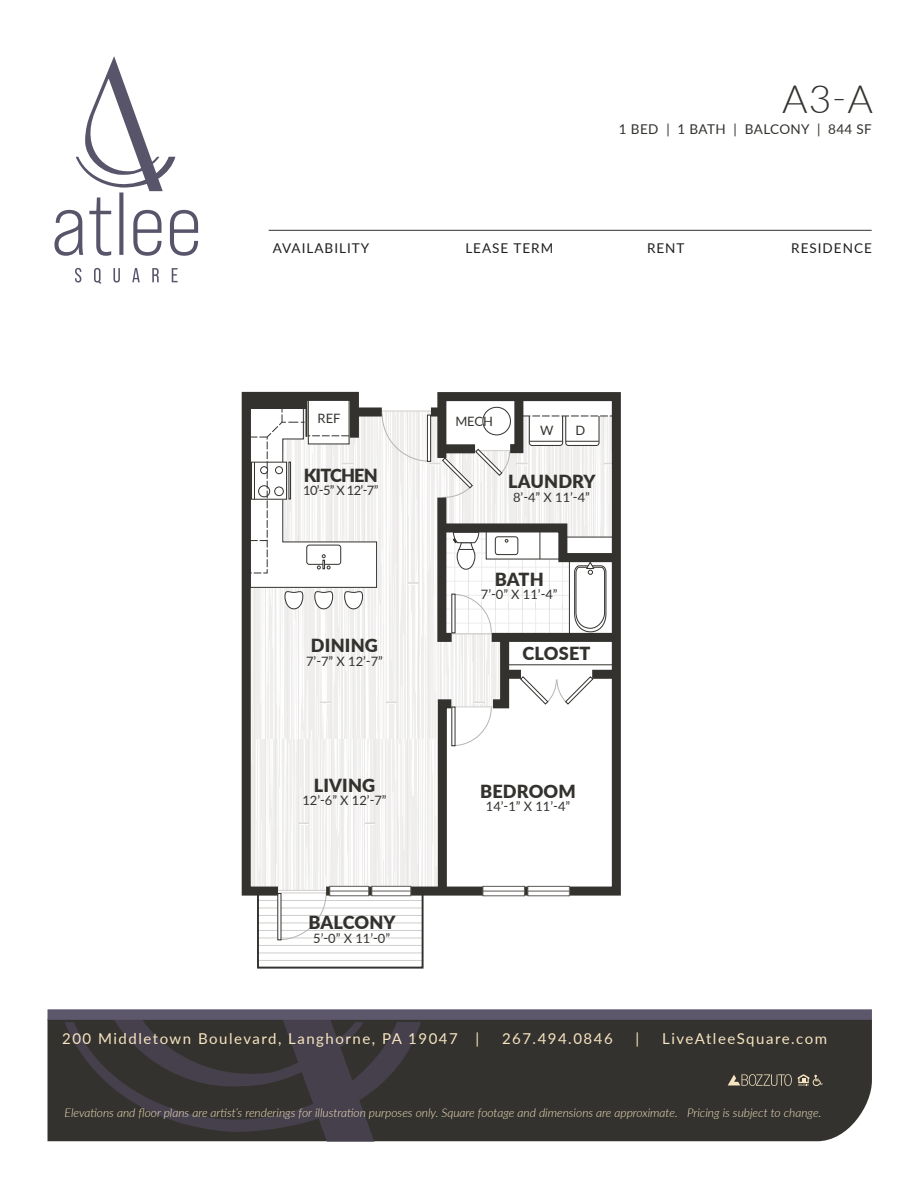
<style>
.page{position:relative;width:919px;height:1190px;background:#fff}
.page>*{position:absolute;margin:0;border:0;box-sizing:border-box;transform-origin:0 0}
.t1{font:300 39px "Lato";color:#33322e}
.t2{font:900 18px "Lato";letter-spacing:.01em;color:#33322e}
.t3{font:900 18px "Lato";letter-spacing:-.05em;color:#33322e}
.t4{font:15px "Lato";letter-spacing:.1em;color:#f7e4c0}
.t5{font:13.5px "Lato";letter-spacing:.075em;color:#231f20}
.t6{font:13.5px "Lato";letter-spacing:.025em;color:#33322e}
.t7{font:12.9px "Lato";color:#33322e}
.t8{font:italic 300 12px "Lato";color:#f7e4c0}
</style>
<div class="page">
<div style="left:47px;top:1020px;width:824px;height:121px;background:#33322e"></div>
<svg style="left:65px;top:1020px;width:356px;height:121px"></svg>
<hr style="left:268px;top:230px;width:603px;height:1px;background:#33322e">
<svg style="left:54px;top:56px;width:144px;height:228px"></svg>
<div style="left:47px;top:1009px;width:824px;height:11px;background:#5d576b"></div>
<svg style="left:727px;top:1074px;width:64px;height:11px"></svg>
<svg style="left:797px;top:1074px;width:25px;height:12px"></svg>
<hr style="left:258px;top:960px;width:164px;height:1px;background:#d0cecc">
<hr style="left:258px;top:952px;width:164px;height:1px;background:#d0cecc">
<hr style="left:258px;top:945px;width:164px;height:1px;background:#d0cecc">
<svg style="left:241px;top:391px;width:6px;height:505px"></svg>
<svg style="left:247px;top:391px;width:374px;height:549px"></svg>
<div style="left:356px;top:407px;width:26px;height:9px;background:#33322e"></div>
<div style="left:431px;top:407px;width:11px;height:9px;background:#33322e"></div>
<div style="left:592px;top:670px;width:22px;height:9px;background:#33322e"></div>
<div style="left:507px;top:670px;width:14px;height:9px;background:#33322e"></div>
<hr style="left:305px;top:400px;width:2px;height:37px;background:#33322e">
<div style="left:257px;top:889px;width:166px;height:79px;border:2px solid #33322e"></div>
<div style="left:247px;top:398px;width:59px;height:10px;background:#33322e"></div>
<svg style="left:373px;top:888px;width:36px;height:6px"></svg>
<div style="left:371px;top:886px;width:40px;height:10px;border:1px solid #5f5b57"></div>
<hr style="left:371px;top:891px;width:39px;height:1px;background:#5f5b57">
<svg style="left:331px;top:888px;width:36px;height:6px"></svg>
<div style="left:329px;top:886px;width:40px;height:10px;border:1px solid #5f5b57"></div>
<hr style="left:329px;top:891px;width:40px;height:1px;background:#5f5b57">
<svg style="left:529px;top:888px;width:38px;height:6px"></svg>
<div style="left:527px;top:886px;width:42px;height:10px;border:1px solid #5f5b57"></div>
<hr style="left:527px;top:891px;width:42px;height:1px;background:#5f5b57">
<svg style="left:484px;top:888px;width:38px;height:6px"></svg>
<div style="left:482px;top:886px;width:42px;height:10px;border:1px solid #5f5b57"></div>
<hr style="left:483px;top:891px;width:42px;height:1px;background:#5f5b57">
<h1 class="t1" style="left:781px;top:72px;width:92px">A3-A</h1>
<p class="t6" style="left:618px;top:119px;width:254px">1 Bed | 1 Bath | Balcony | 844 SF</p>
<p class="t5" style="left:272px;top:238px;width:98px">Availability</p>
<p class="t5" style="left:465px;top:238px;width:89px">Lease Term</p>
<p class="t5" style="left:646px;top:238px;width:39px">Rent</p>
<p class="t5" style="left:791px;top:238px;width:82px">Residence</p>
<p class="t7" style="left:317px;top:409px;width:24px">REF</p>
<h2 class="t3" style="left:304px;top:461px;width:75px">KITCHEN</h2>
<p class="t7" style="left:303px;top:481px;width:77px">10’-5” X 12’-7”</p>
<h2 class="t2" style="left:311px;top:632px;width:68px">DINING</h2>
<p class="t7" style="left:306px;top:652px;width:78px">7’-7” X 12’-7”</p>
<h2 class="t2" style="left:313px;top:771px;width:63px">LIVING</h2>
<p class="t7" style="left:302px;top:791px;width:86px">12’-6” X 12’-7”</p>
<h2 class="t2" style="left:308px;top:909px;width:89px">BALCONY</h2>
<p class="t7" style="left:313px;top:929px;width:78px">5’-0” X 11’-0”</p>
<p class="t7" style="left:455px;top:412px;width:39px">MECH</p>
<p class="t7" style="left:540px;top:421px;width:15px">W</p>
<p class="t7" style="left:575px;top:421px;width:11px">D</p>
<h2 class="t2" style="left:508px;top:468px;width:89px">LAUNDRY</h2>
<p class="t7" style="left:513px;top:488px;width:78px">8’-4” X 11’-4”</p>
<h2 class="t2" style="left:494px;top:566px;width:50px">BATH</h2>
<p class="t7" style="left:480px;top:585px;width:78px">7’-0” X 11’-4”</p>
<h2 class="t2" style="left:522px;top:640px;width:69px">CLOSET</h2>
<h2 class="t2" style="left:480px;top:778px;width:97px">BEDROOM</h2>
<p class="t7" style="left:485px;top:797px;width:86px">14’-1” X 11’-4”</p>
<p class="t4" style="left:62px;top:1028px;width:418px">200 M iddletown Boulevard, Langhorne, PA 19047 |</p>
<p class="t4" style="left:502px;top:1028px;width:112px">267.494.0846</p>
<p class="t4" style="left:635px;top:1028px;width:5px">|</p>
<p class="t4" style="left:662px;top:1028px;width:166px">LiveAtleeSquare.com</p>
<p class="t8" style="left:65px;top:1104px;width:758px">Elevations and floor plans are artist’s renderings for illustration purposes only. Square footage and dimensions are approximate. Pricing is subject to change.</p>
</div>
